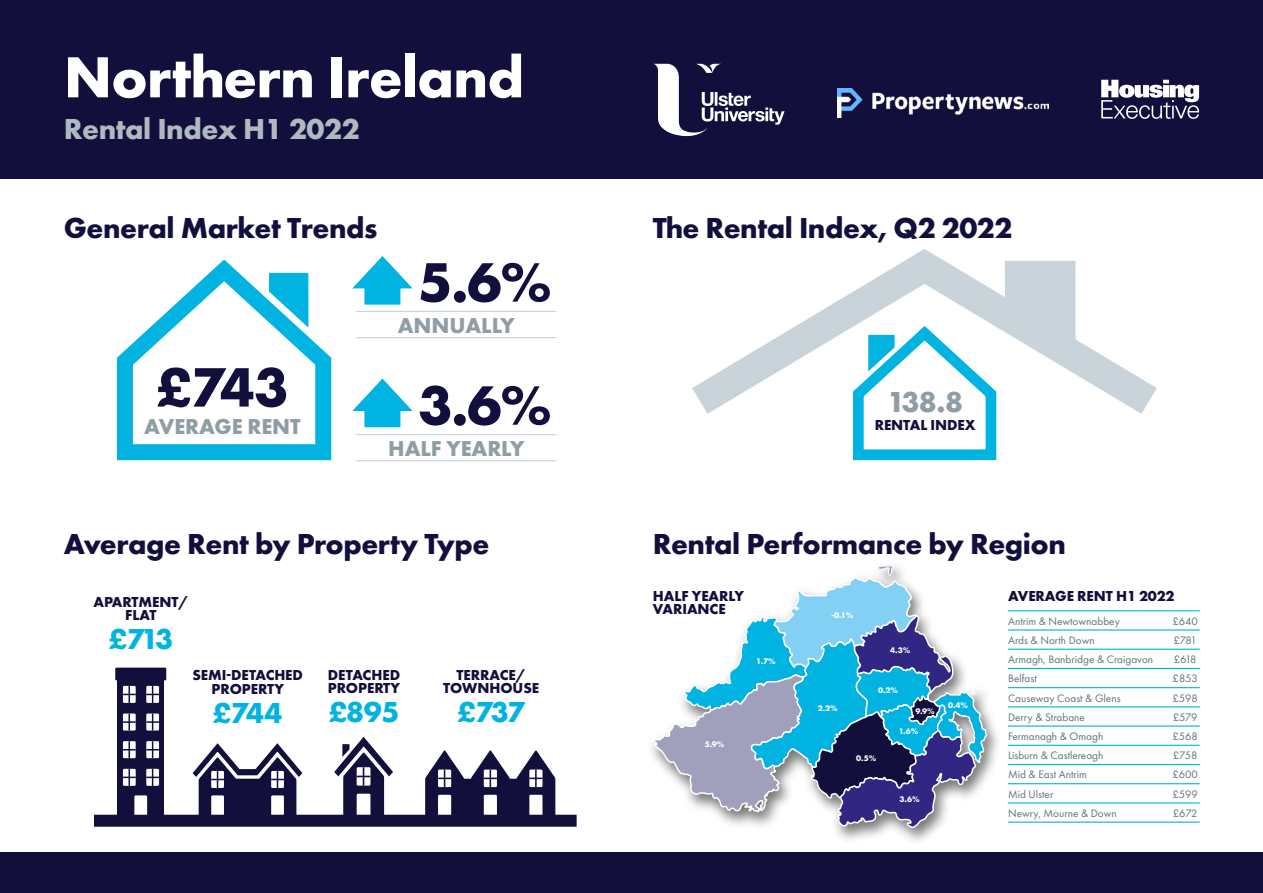
<style>
.page{position:relative;width:1263px;height:893px;background:#fff}
.page>*{position:absolute;margin:0;border:0;box-sizing:border-box;transform-origin:0 0}
.t1{font:700 60px "Futura PT";letter-spacing:-.015em;color:#fff}
.t2{font:700 57.6px "Futura PT";color:#130f3d}
.t3{font:700 30px "Futura PT";letter-spacing:-.015em;color:#130f3d}
.t4{font:700 30px "Futura PT";letter-spacing:-.015em;color:#aeb9c0}
.t5{font:700 30px "Futura PT";letter-spacing:-.07em;color:#00b3e1}
.t6{font:700 30px "Futura PT";color:#8f9da5}
.t7{font:700 22.35px "Futura PT";letter-spacing:-.005em;color:#8f9da5}
.t8{font:700 15px/13.5px "Futura PT";letter-spacing:-.005em;color:#130f3d;text-align:center}
.t9{font:11.25px "Futura PT";color:#617179}
.t10{font:700 8.4px "Futura PT";color:#fff}
</style>
<div class="page">
<div style="left:0;top:0;width:1263px;height:179px;background:#130f3d"></div>
<div style="left:0;top:853px;width:1263px;height:40px;background:#130f3d"></div>
<svg style="left:654px;top:64px;width:130px;height:72px"></svg>
<img style="left:838px;top:88px;width:210px;height:29px">
<svg style="left:1101px;top:80px;width:98px;height:39px"></svg>
<hr style="left:356px;top:460px;width:200px;height:1px;background:#c8d3da">
<hr style="left:356px;top:434px;width:200px;height:1px;background:#c8d3da">
<hr style="left:356px;top:337px;width:200px;height:1px;background:#c8d3da">
<hr style="left:356px;top:311px;width:200px;height:1px;background:#c8d3da">
<hr style="left:1008px;top:610px;width:162px;height:1px;background:#00b3e1">
<hr style="left:1008px;top:629px;width:162px;height:2px;background:#00b3e1">
<hr style="left:1170px;top:610px;width:30px;height:1px;background:#00b3e1">
<hr style="left:1170px;top:629px;width:30px;height:2px;background:#00b3e1">
<hr style="left:1008px;top:649px;width:162px;height:1px;background:#00b3e1">
<hr style="left:1008px;top:668px;width:162px;height:1px;background:#00b3e1">
<hr style="left:1170px;top:649px;width:30px;height:1px;background:#00b3e1">
<hr style="left:1170px;top:668px;width:30px;height:1px;background:#00b3e1">
<hr style="left:1008px;top:687px;width:162px;height:1px;background:#00b3e1">
<hr style="left:1170px;top:687px;width:30px;height:1px;background:#00b3e1">
<hr style="left:1008px;top:706px;width:162px;height:1px;background:#00b3e1">
<hr style="left:1008px;top:725px;width:162px;height:2px;background:#00b3e1">
<hr style="left:1170px;top:706px;width:30px;height:1px;background:#00b3e1">
<hr style="left:1170px;top:725px;width:30px;height:2px;background:#00b3e1">
<hr style="left:1008px;top:745px;width:162px;height:1px;background:#00b3e1">
<hr style="left:1008px;top:764px;width:162px;height:1px;background:#00b3e1">
<hr style="left:1170px;top:745px;width:30px;height:1px;background:#00b3e1">
<hr style="left:1170px;top:764px;width:30px;height:1px;background:#00b3e1">
<hr style="left:1008px;top:783px;width:162px;height:1px;background:#00b3e1">
<hr style="left:1170px;top:783px;width:30px;height:1px;background:#00b3e1">
<hr style="left:1008px;top:802px;width:162px;height:1px;background:#00b3e1">
<hr style="left:1008px;top:822px;width:162px;height:1px;background:#00b3e1">
<hr style="left:1170px;top:802px;width:30px;height:1px;background:#00b3e1">
<hr style="left:1170px;top:822px;width:30px;height:1px;background:#00b3e1">
<div style="left:364px;top:276px;width:36px;height:29px;background:#00b3e1"></div>
<svg style="left:352px;top:256px;width:60px;height:32px"></svg>
<div style="left:364px;top:399px;width:36px;height:28px;background:#00b3e1"></div>
<svg style="left:352px;top:379px;width:61px;height:32px"></svg>
<svg style="left:116px;top:259px;width:216px;height:202px"></svg>
<svg style="left:692px;top:249px;width:465px;height:165px"></svg>
<svg style="left:269px;top:273px;width:39px;height:55px;background:#27bee5"></svg>
<div style="left:117px;top:680px;width:47px;height:136px;background:#130f3d"></div>
<div style="left:115px;top:668px;width:51px;height:12px;background:#130f3d"></div>
<div style="left:134px;top:795px;width:13px;height:22px;background:#fff"></div>
<svg style="left:123px;top:686px;width:13px;height:17px"></svg>
<svg style="left:123px;top:713px;width:13px;height:17px"></svg>
<svg style="left:123px;top:714px;width:13px;height:16px"></svg>
<svg style="left:123px;top:741px;width:13px;height:17px"></svg>
<svg style="left:123px;top:769px;width:13px;height:17px"></svg>
<svg style="left:146px;top:686px;width:13px;height:17px"></svg>
<svg style="left:146px;top:713px;width:13px;height:17px"></svg>
<svg style="left:146px;top:714px;width:13px;height:16px"></svg>
<svg style="left:146px;top:741px;width:13px;height:17px"></svg>
<svg style="left:146px;top:769px;width:13px;height:17px"></svg>
<div style="left:461px;top:779px;width:12px;height:37px;background:#130f3d"></div>
<div style="left:507px;top:779px;width:12px;height:37px;background:#130f3d"></div>
<svg style="left:425px;top:750px;width:39px;height:65px"></svg>
<svg style="left:471px;top:750px;width:39px;height:65px"></svg>
<svg style="left:516px;top:750px;width:39px;height:65px"></svg>
<svg style="left:192px;top:743px;width:111px;height:72px"></svg>
<svg style="left:333px;top:737px;width:61px;height:78px"></svg>
<div style="left:94px;top:815px;width:483px;height:12px;background:#130f3d"></div>
<svg style="left:848px;top:261px;width:227px;height:200px"></svg>
<div style="left:646px;top:561px;width:356px;height:285px;background:#31302f;opacity:.65"></div>
<svg style="left:652px;top:566px;width:335px;height:262px"></svg>
<h1 class="t1" style="left:64px;top:39px;width:462px">Northern Ireland</h1>
<p class="t4" style="left:64px;top:109px;width:297px">Rental Index H1 2022</p>
<p class="t3" style="left:64px;top:208px;width:315px">General Market Trends</p>
<p class="t2" style="left:418px;top:245px;width:135px">5.6%</p>
<p class="t7" style="left:398px;top:311px;width:118px">ANNUALLY</p>
<p class="t2" style="left:156px;top:350px;width:134px">£743</p>
<p class="t7" style="left:144px;top:412px;width:158px">AVERAGE RENT</p>
<p class="t2" style="left:418px;top:368px;width:135px">3.6%</p>
<p class="t7" style="left:388px;top:434px;width:138px">HALF YEARLY</p>
<h4 class="t3" style="left:64px;top:524px;width:427px">Average Rent by Property Type</h4>
<p class="t8" style="left:94px;top:595px;width:96px">APARTMENT/<br>FLAT</p>
<p class="t5" style="left:109px;top:620px;width:66px">£713</p>
<p class="t8" style="left:192px;top:668px;width:112px">SEMI-DETACHED<br>PROPERTY</p>
<p class="t5" style="left:213px;top:693px;width:71px">£744</p>
<p class="t8" style="left:443px;top:667px;width:97px">TERRACE/<br>TOWNHOUSE</p>
<p class="t5" style="left:457px;top:693px;width:69px">£737</p>
<p class="t8" style="left:328px;top:667px;width:74px;text-align:left">DETACHED<br>PROPERTY</p>
<p class="t5" style="left:329px;top:693px;width:72px">£895</p>
<h5 class="t3" style="left:653px;top:208px;width:361px">The Rental Index, Q2 2022</h5>
<p class="t6" style="left:887px;top:383px;width:77px">138.8</p>
<p class="t8" style="left:875px;top:418px;width:102px">RENTAL INDEX</p>
<h6 class="t3" style="left:653px;top:524px;width:415px">Rental Performance by Region</h6>
<p class="t8" style="left:1008px;top:589px;width:168px">AVERAGE RENT H1 2022</p>
<p class="t9" style="left:1008px;top:614px;width:113px">Antrim &amp; Newtownabbey</p>
<p class="t9" style="left:1172px;top:614px;width:27px">£640</p>
<p class="t9" style="left:1008px;top:633px;width:88px">Ards &amp; North Down</p>
<p class="t9" style="left:1173px;top:633px;width:25px">£781</p>
<p class="t9" style="left:1008px;top:653px;width:147px">Armagh, Banbridge &amp; Craigavon</p>
<p class="t9" style="left:1174px;top:653px;width:24px">£618</p>
<p class="t9" style="left:1008px;top:672px;width:30px">Belfast</p>
<p class="t9" style="left:1172px;top:672px;width:27px">£853</p>
<p class="t9" style="left:1008px;top:691px;width:114px">Causeway Coast &amp; Glens</p>
<p class="t9" style="left:1172px;top:691px;width:27px">£598</p>
<p class="t9" style="left:1008px;top:710px;width:78px">Derry &amp; Strabane</p>
<p class="t9" style="left:1173px;top:710px;width:26px">£579</p>
<p class="t9" style="left:1008px;top:730px;width:97px">Fermanagh &amp; Omagh</p>
<p class="t9" style="left:1172px;top:730px;width:27px">£568</p>
<p class="t9" style="left:1008px;top:749px;width:97px">Lisburn &amp; Castlereagh</p>
<p class="t9" style="left:1173px;top:749px;width:26px">£758</p>
<p class="t9" style="left:1008px;top:768px;width:80px">Mid &amp; East Antrim</p>
<p class="t9" style="left:1172px;top:768px;width:27px">£600</p>
<p class="t9" style="left:1008px;top:787px;width:47px">Mid Ulster</p>
<p class="t9" style="left:1172px;top:787px;width:27px">£599</p>
<p class="t9" style="left:1008px;top:806px;width:110px">Newry, Mourne &amp; Down</p>
<p class="t9" style="left:1173px;top:806px;width:26px">£672</p>
<h3 class="t8" style="left:653px;top:589px;width:93px;text-align:left">HALF YEARLY<br>VARIANCE</h3>
<p class="t10" style="left:831px;top:610px;width:24px">-0.1%</p>
<p class="t10" style="left:890px;top:645px;width:21px">4.3%</p>
<p class="t10" style="left:756px;top:655px;width:21px">1.7%</p>
<p class="t10" style="left:878px;top:685px;width:21px">0.2%</p>
<p class="t10" style="left:948px;top:699px;width:21px">0.4%</p>
<p class="t10" style="left:818px;top:703px;width:21px">2.2%</p>
<p class="t10" style="left:915px;top:705px;width:21px">9.9%</p>
<p class="t10" style="left:899px;top:725px;width:21px">1.6%</p>
<p class="t10" style="left:705px;top:739px;width:21px">5.9%</p>
<p class="t10" style="left:856px;top:753px;width:21px">0.5%</p>
<p class="t10" style="left:899px;top:794px;width:21px">3.6%</p>
</div>
